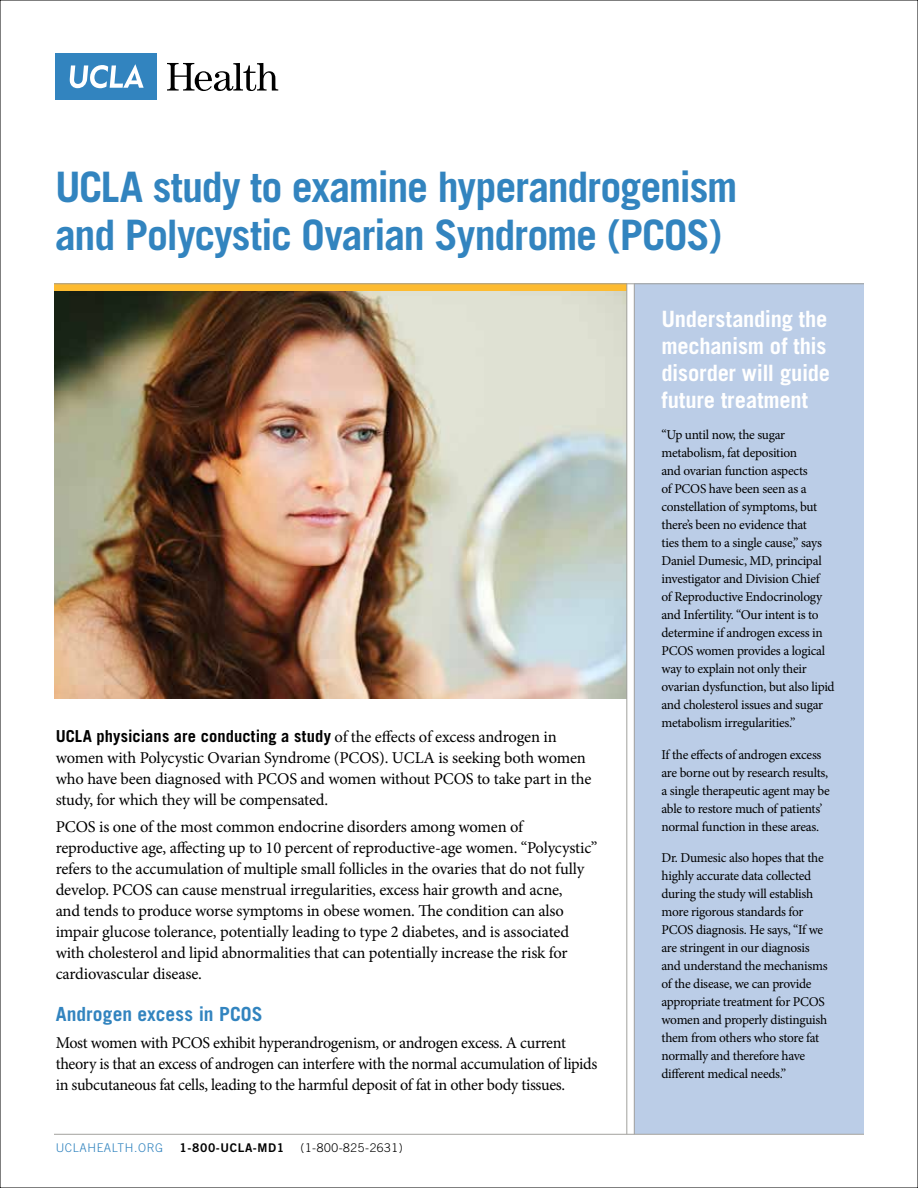
<style>
.page{position:relative;width:918px;height:1188px;background:#fff}
.page>*{position:absolute;margin:0;border:0;box-sizing:border-box;transform-origin:0 0}
.Headline{font:700 42px/48px "Trade Gothic";letter-spacing:-.03em;color:#3284bf}
.Sidebar_head{font:700 22.5px/27px "Trade Gothic";letter-spacing:-.01em;color:#fff}
.Blue_Subhead{font:700 19.5px "Trade Gothic";color:#3284bf}
.Body_copy{font:16.5px/21px "Minion Pro";letter-spacing:-.015em;color:#000}
.Sidebar_Copy{font:13.5px/18px "Minion Pro";letter-spacing:-.02em;color:#000}
.t1{font:300 12px "Trade Gothic";letter-spacing:.05em;color:#000}
.t2{font:300 12px "Trade Gothic";letter-spacing:.05em;color:#3284bf}
.t3{font:12px "Trade Gothic Bold Two";letter-spacing:.05em;color:#000}
.s1{font-family:"Trade Gothic";font-weight:700}
</style>
<div class="page">
<img style="left:54px;top:291px;width:573px;height:408px">
<div style="left:634px;top:284px;width:230px;height:850px;background:#bbcde7"></div>
<div style="left:54px;top:284px;width:573px;height:7px;background:#fdbb30"></div>
<hr style="left:627px;top:284px;width:1px;height:850px;background:#a2a19d">
<hr style="left:54px;top:284px;width:810px;height:1px;background:#a2a19d">
<hr style="left:54px;top:1134px;width:810px;height:1px;background:#a2a19d">
<hr style="left:634px;top:284px;width:1px;height:850px;background:#a2a19d">
<div style="left:55px;top:54px;width:101px;height:46px;background:#3284bf"></div>
<svg style="left:70px;top:64px;width:74px;height:24px"></svg>
<svg style="left:167px;top:63px;width:111px;height:28px"></svg>
<p class="Headline" style="left:55px;top:163px;width:684px">UCLA study to examine hyperandrogenism and Polycystic Ovarian Syndrome (PCOS)</p>
<p class="Body_copy" style="left:56px;top:726px;width:537px"><span class="s1">UCLA physicians are conducting a study</span> of the effects of excess androgen in women with Polycystic Ovarian Syndrome (PCOS). UCLA is seeking both women who have been diagnosed with PCOS and women without PCOS to take part in the study, for which they will be compensated.</p>
<p class="Body_copy" style="left:56px;top:817px;width:543px">PCOS is one of the most common endocrine disorders among women of reproductive age, affecting up to 10 percent of reproductive-age women. “Polycystic” refers to the accumulation of multiple small follicles in the ovaries that do not fully develop. PCOS can cause menstrual irregularities, excess hair growth and acne,<br>and tends to produce worse symptoms in obese women. The condition can also impair glucose tolerance, potentially leading to type 2 diabetes, and is associated with cholesterol and lipid abnormalities that can potentially increase the risk for cardiovascular disease.</p>
<p class="Blue_Subhead" style="left:56px;top:1002px;width:209px">Androgen excess in PCOS</p>
<p class="Body_copy" style="left:56px;top:1033px;width:543px">Most women with PCOS exhibit hyperandrogenism, or androgen excess. A current theory is that an excess of androgen can interfere with the normal accumulation of lipids in subcutaneous fat cells, leading to the harmful deposit of fat in other body tissues.</p>
<p class="t2" style="left:56px;top:1140px;width:109px">UCLAHEALTH.ORG</p>
<p class="t3" style="left:180px;top:1140px;width:106px">1-800-UCLA-MD1</p>
<p class="t1" style="left:300px;top:1140px;width:104px">(1-800-825-2631)</p>
<p class="Sidebar_head" style="left:662px;top:305px;width:170px">Understanding the mechanism of this disorder will guide future treatment</p>
<p class="Sidebar_Copy" style="left:662px;top:426px;width:175px">“Up until now, the sugar metabolism, fat deposition<br>and ovarian function aspects<br>of PCOS have been seen as a constellation of symptoms, but there’s been no evidence that<br>ties them to a single cause,” says<br>Daniel Dumesic, MD, principal investigator and Division Chief<br>of Reproductive Endocrinology and Infertility. “Our intent is to determine if androgen excess in<br>PCOS women provides a logical way to explain not only their ovarian dysfunction, but also lipid and cholesterol issues and sugar metabolism irregularities.”</p>
<p class="Sidebar_Copy" style="left:662px;top:746px;width:170px">If the effects of androgen excess are borne out by research results, a single therapeutic agent may be able to restore much of patients’ normal function in these areas.</p>
<p class="Sidebar_Copy" style="left:662px;top:849px;width:168px">Dr. Dumesic also hopes that the highly accurate data collected during the study will establish more rigorous standards for<br>PCOS diagnosis. He says, “If we are stringent in our diagnosis and understand the mechanisms of the disease, we can provide appropriate treatment for PCOS women and properly distinguish them from others who store fat normally and therefore have different medical needs.”</p>
</div>
